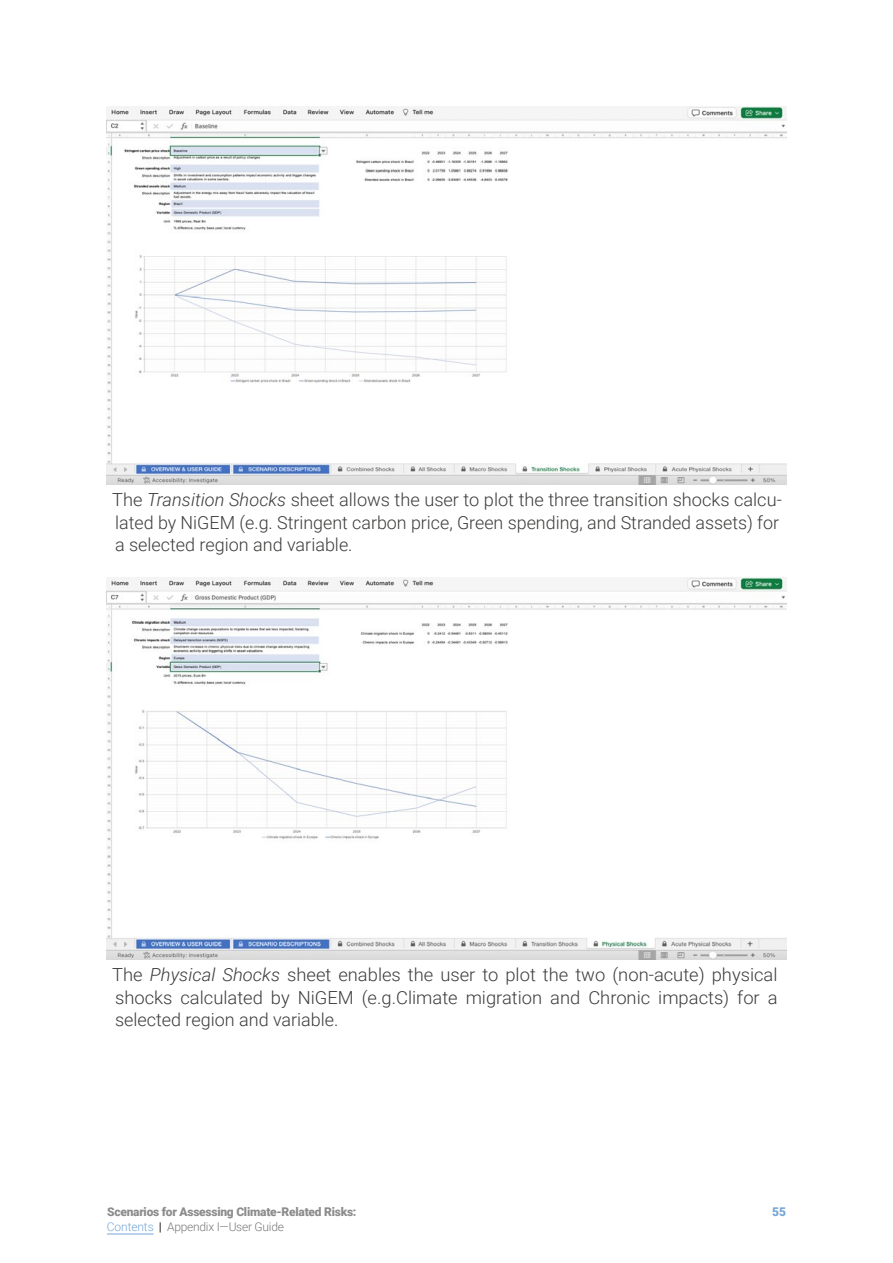
<style>
.page{position:relative;width:893px;height:1263px;background:#fff}
.page>*{position:absolute;margin:0;border:0;box-sizing:border-box;transform-origin:0 0}
.t1{font:300 18px/22.5px "Roboto";color:#3c3c3b}
.t2{font:900 12px "Roboto";letter-spacing:-.02em;color:#706f6f}
.t3{font:300 12px "Roboto";letter-spacing:-.02em;color:#575756}
.t4{font:900 12px "Roboto";color:#5390cd}
.s1{font-style:italic}
.s2{color:#5390cd}
.s3{font-weight:700;color:#000}
</style>
<div class="page">
<hr style="left:107px;top:1234px;width:47px;height:1px;background:#5390cd">
<img style="left:106px;top:106px;width:681px;height:378px">
<img style="left:106px;top:578px;width:681px;height:381px">
<p class="t1" style="left:112px;top:488px;width:671px">The <span class="s1">Transition Shocks</span> sheet allows the user to plot the three transition shocks calcu&shy;lated by NiGEM (e.g. Stringent carbon price, Green spending, and Stranded assets) for a selected region and variable.</p>
<p class="t1" style="left:112px;top:963px;width:667px;text-align:justify">The <span class="s1">Physical Shocks</span> sheet enables the user to plot the two (non-acute) physical shocks calculated by NiGEM (e.g.Climate migration and Chronic impacts) for a selected region and variable.</p>
<p class="t2" style="left:107px;top:1203px;width:251px">Scenarios for Assessing Climate-Related Risks:</p>
<p class="t4" style="left:772px;top:1203px;width:15px">55</p>
<p class="t3" style="left:107px;top:1218px;width:179px"><span class="s2">Contents</span> <span class="s3">|</span> Appendix I—User Guide</p>
</div>
